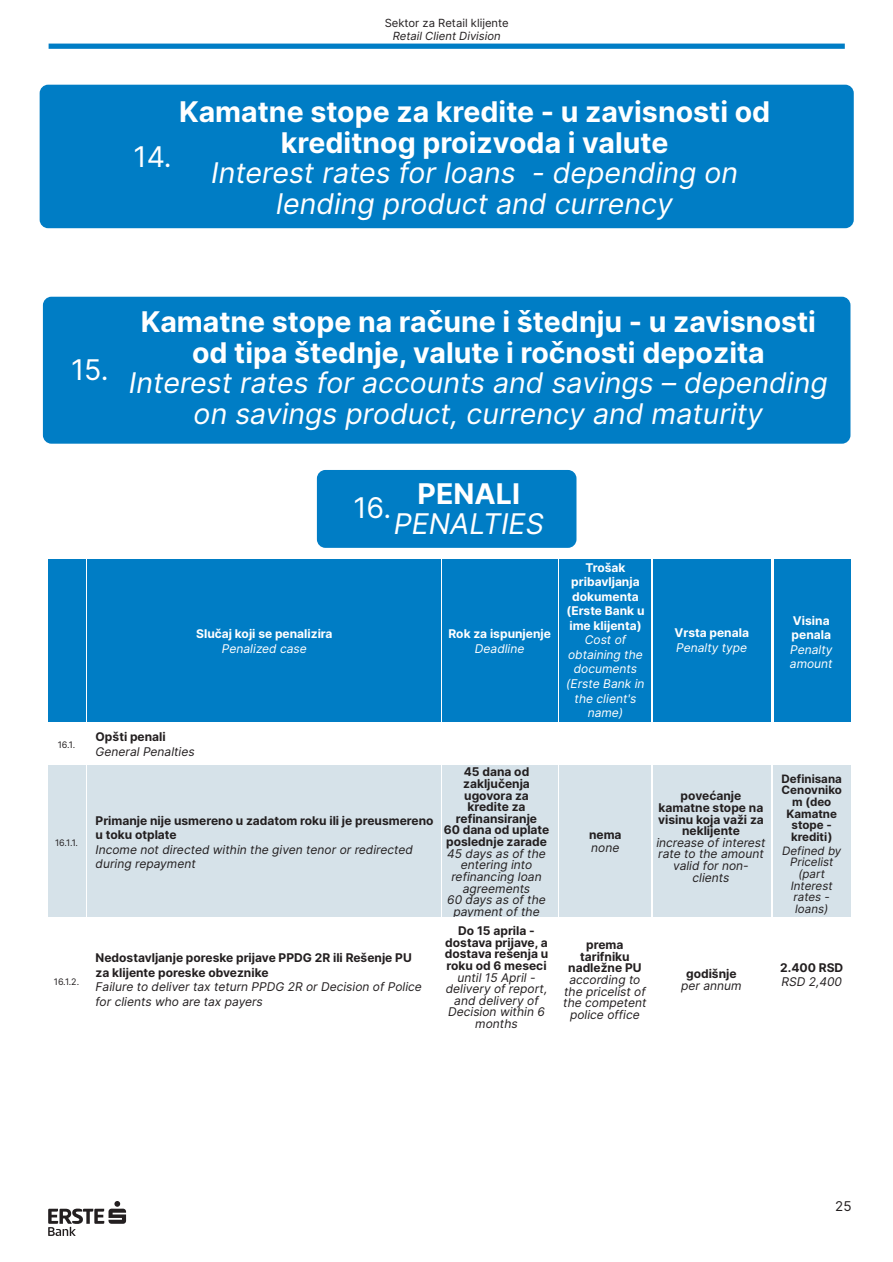
<style>
.page{position:relative;width:893px;height:1262px;background:#fff}
.page>*{position:absolute;margin:0;border:0;box-sizing:border-box;transform-origin:0 0}
.t1{font:italic 28.5px/30.6px "Inter";color:#fff;text-align:center}
.t2{font:700 28.5px/30.6px "Inter";color:#fff;text-align:center}
.t3{font:28.5px "Inter";color:#fff}
.t4{font:13.5px "Inter";color:#231f20}
.t5{font:italic 12px/11.6px "Inter";color:#231f20;text-align:center}
.t6{font:700 12px/11.6px "Inter";color:#231f20;text-align:center}
.t7{font:700 12px/14.5px "Inter";color:#fff;text-align:center}
.t8{font:italic 12px/14.5px "Inter";color:#fff;text-align:center}
.t9{font:700 11.55px/11.6px "Inter";color:#231f20;text-align:center}
.t10{font:italic 11.55px/11.6px "Inter";color:#231f20;text-align:center}
.t11{font:11.25px "Inter";color:#231f20}
.t12{font:italic 11.25px "Inter";color:#231f20}
.t13{font:9px "Inter";color:#231f20}
</style>
<div class="page">
<div style="left:40px;top:85px;width:813px;height:143px;background:#007dc5;border-radius:9px"></div>
<div style="left:48px;top:559px;width:37px;height:163px;background:#007dc5"></div>
<div style="left:87px;top:559px;width:354px;height:163px;background:#007dc5"></div>
<div style="left:559px;top:559px;width:92px;height:163px;background:#007dc5"></div>
<div style="left:773px;top:559px;width:77px;height:163px;background:#007dc5"></div>
<div style="left:652px;top:559px;width:118px;height:163px;background:#007dc5"></div>
<div style="left:442px;top:559px;width:115px;height:163px;background:#007dc5"></div>
<div style="left:43px;top:297px;width:807px;height:147px;background:#007dc5;border-radius:9px"></div>
<div style="left:317px;top:470px;width:259px;height:78px;background:#007dc5;border-radius:9px"></div>
<svg style="left:48px;top:1201px;width:78px;height:35px"></svg>
<div style="left:49px;top:44px;width:795px;height:5px;background:#007dc5"></div>
<div style="left:559px;top:764px;width:92px;height:154px;background:#d6e2e9"></div>
<div style="left:772px;top:764px;width:78px;height:154px;background:#d6e2e9"></div>
<div style="left:652px;top:764px;width:118px;height:154px;background:#d6e2e9"></div>
<div style="left:48px;top:764px;width:37px;height:154px;background:#d6e2e9"></div>
<div style="left:87px;top:764px;width:354px;height:154px;background:#d6e2e9"></div>
<div style="left:442px;top:764px;width:115px;height:154px;background:#d6e2e9"></div>
<div style="left:48px;top:917px;width:37px;height:127px;background:#fff"></div>
<div style="left:87px;top:917px;width:354px;height:127px;background:#fff"></div>
<div style="left:559px;top:917px;width:92px;height:127px;background:#fff"></div>
<div style="left:772px;top:917px;width:78px;height:127px;background:#fff"></div>
<div style="left:652px;top:917px;width:118px;height:127px;background:#fff"></div>
<div style="left:442px;top:917px;width:115px;height:127px;background:#fff"></div>
<p class="t11" style="left:385px;top:19px;width:125px">Sektor za Retail klijente</p>
<p class="t12" style="left:392px;top:32px;width:110px">Retail Client Division</p>
<h1 class="t3" style="left:133px;top:146px;width:40px">14.</h1>
<h1 class="t2" style="left:179px;top:99px;width:592px">Kamatne stope za kredite - u zavisnosti od kreditnog proizvoda i valute</h1>
<h1 class="t1" style="left:211px;top:160px;width:528px">Interest rates for loans - depending on lending product and currency</h1>
<h1 class="t3" style="left:71px;top:360px;width:39px">15.</h1>
<h1 class="t2" style="left:141px;top:310px;width:677px">Kamatne stope na račune i štednju - u zavisnosti od tipa štednje, valute i ročnosti depozita</h1>
<h1 class="t1" style="left:129px;top:371px;width:700px">Interest rates for accounts and savings – depending on savings product, currency and maturity</h1>
<p class="t7" style="left:196px;top:628px;width:138px">Slučaj koji se penalizira</p>
<p class="t8" style="left:222px;top:642px;width:86px">Penalized case</p>
<h1 class="t2" style="left:417px;top:481px;width:104px">PENALI</h1>
<h1 class="t1" style="left:393px;top:512px;width:152px">PENALTIES</h1>
<h1 class="t3" style="left:353px;top:497px;width:39px">16.</h1>
<p class="t7" style="left:448px;top:628px;width:104px">Rok za ispunjenje</p>
<p class="t8" style="left:475px;top:642px;width:51px">Deadline</p>
<p class="t7" style="left:566px;top:561px;width:80px">Trošak pribavljanja dokumenta (Erste Bank u ime klijenta)</p>
<p class="t8" style="left:566px;top:634px;width:80px">Cost of obtaining the documents (Erste Bank in the client's name)</p>
<p class="t7" style="left:674px;top:627px;width:76px">Vrsta penala</p>
<p class="t8" style="left:676px;top:641px;width:72px">Penalty type</p>
<p class="t7" style="left:791px;top:614px;width:41px;text-align:left">Visina penala</p>
<p class="t8" style="left:789px;top:643px;width:44px;text-align:left">Penalty amount</p>
<p class="t13" style="left:58px;top:741px;width:19px">16.1.</p>
<p class="t13" style="left:55px;top:839px;width:24px">16.1.1.</p>
<p class="t13" style="left:54px;top:978px;width:27px">16.1.2.</p>
<p class="t6" style="left:96px;top:732px;width:72px">Opšti penali</p>
<p class="t5" style="left:96px;top:747px;width:101px">General Penalties</p>
<p class="t6" style="left:96px;top:814px;width:339px;line-height:14.5px;text-align:left">Primanje nije usmereno u zadatom roku ili je preusmereno u toku otplate</p>
<p class="t5" style="left:96px;top:843px;width:319px;line-height:14.5px;text-align:left">Income not directed within the given tenor or redirected during repayment</p>
<p class="t6" style="left:96px;top:952px;width:317px;line-height:14.5px;text-align:left">Nedostavljanje poreske prijave PPDG 2R ili Rešenje PU za klijente poreske obveznike</p>
<p class="t5" style="left:96px;top:981px;width:328px;line-height:14.5px;text-align:left">Failure to deliver tax teturn PPDG 2R or Decision of Police for clients who are tax payers</p>
<p class="t6" style="left:443px;top:767px;width:107px">45 dana od zaključenja ugovora za kredite za refinansiranje<br>60 dana od uplate poslednje zarade</p>
<p class="t5" style="left:447px;top:849px;width:100px">45 days as of the entering into refinancing loan agreements<br>60 days as of the payment of the</p>
<p class="t6" style="left:445px;top:926px;width:105px">Do 15 aprila - dostava prijave, a dostava rešenja u roku od 6 meseci</p>
<p class="t5" style="left:445px;top:972px;width:103px">until 15 April - delivery of report, and delivery of<br>Decision within 6 months</p>
<p class="t6" style="left:589px;top:830px;width:34px">nema</p>
<p class="t5" style="left:591px;top:843px;width:30px">none</p>
<p class="t6" style="left:658px;top:791px;width:107px">povećanje kamatne stope na visinu koja važi za neklijente</p>
<p class="t5" style="left:656px;top:838px;width:111px">increase of interest rate to the amount valid for non&shy;clients</p>
<p class="t6" style="left:568px;top:940px;width:75px">prema tarifniku nadležne PU</p>
<p class="t5" style="left:563px;top:975px;width:85px">according to the pricelist of the competent police office</p>
<p class="t6" style="left:686px;top:969px;width:52px">godišnje</p>
<p class="t5" style="left:681px;top:981px;width:62px">per annum</p>
<p class="t9" style="left:781px;top:774px;width:62px">Definisana<br>Cenovniko m (deo<br>Kamatne stope - krediti)</p>
<p class="t10" style="left:782px;top:846px;width:61px">Defined by<br>Pricelist (part<br>Interest rates - loans)</p>
<p class="t6" style="left:780px;top:963px;width:65px">2.400 RSD</p>
<p class="t5" style="left:781px;top:977px;width:62px">RSD 2,400</p>
<p class="t4" style="left:835px;top:1200px;width:18px">25</p>
</div>
